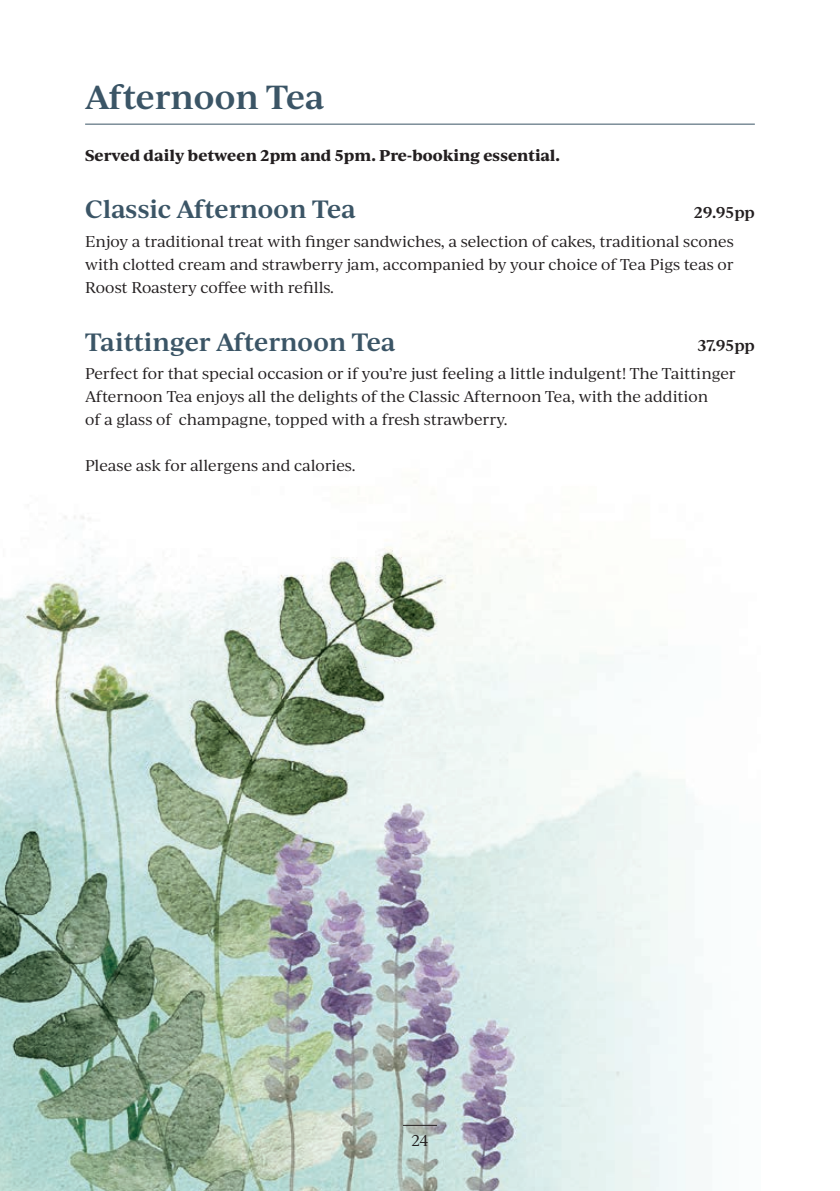
<style>
.page{position:relative;width:840px;height:1191px;background:#fff}
.page>*{position:absolute;margin:0;border:0;box-sizing:border-box;transform-origin:0 0}
.t1{font:600 32px "Ivy Journal";color:#3b5566}
.t2{font:600 24px "Ivy Journal";color:#3b5566}
.t3{font:15px/23px "Ivy Journal";letter-spacing:-.01em;color:#231f20;text-align:justify}
.t4{font:700 15px "Ivy Journal";color:#231f20}
.t5{font:600 15px "Ivy Journal";color:#231f20}
</style>
<div class="page">
<img style="left:0;top:516px;width:688px;height:675px">
<hr style="left:403px;top:1124px;width:34px;height:1px;background:#231f20">
<hr style="left:85px;top:124px;width:669px;height:1px;background:#3b5566">
<h1 class="t1" style="left:85px;top:74px;width:241px">Afternoon Tea</h1>
<p class="t4" style="left:85px;top:144px;width:476px">Served daily between 2pm and 5pm. Pre-booking essential.</p>
<h2 class="t2" style="left:85px;top:192px;width:272px">Classic Afternoon Tea</h2>
<p class="t5" style="left:693px;top:202px;width:62px">29.95pp</p>
<p class="t3" style="left:85px;top:229px;width:649px">Enjoy a traditional treat with finger sandwiches, a selection of cakes, traditional scones with clotted cream and strawberry jam, accompanied by your choice of Tea Pigs teas or Roost Roastery coffee with refills.</p>
<h2 class="t2" style="left:85px;top:324px;width:312px">Taittinger Afternoon Tea</h2>
<p class="t5" style="left:697px;top:334px;width:59px">37.95pp</p>
<p class="t3" style="left:85px;top:361px;width:651px;text-align:left">Perfect for that special occasion or if you’re just feeling a little indulgent! The Taittinger<br>Afternoon Tea enjoys all the delights of the Classic Afternoon Tea, with the addition<br>of a glass of champagne, topped with a fresh strawberry.</p>
<p class="t3" style="left:85px;top:453px;width:272px">Please ask for allergens and calories.</p>
<p class="t3" style="left:411px;top:1128px;width:19px">24</p>
</div>
